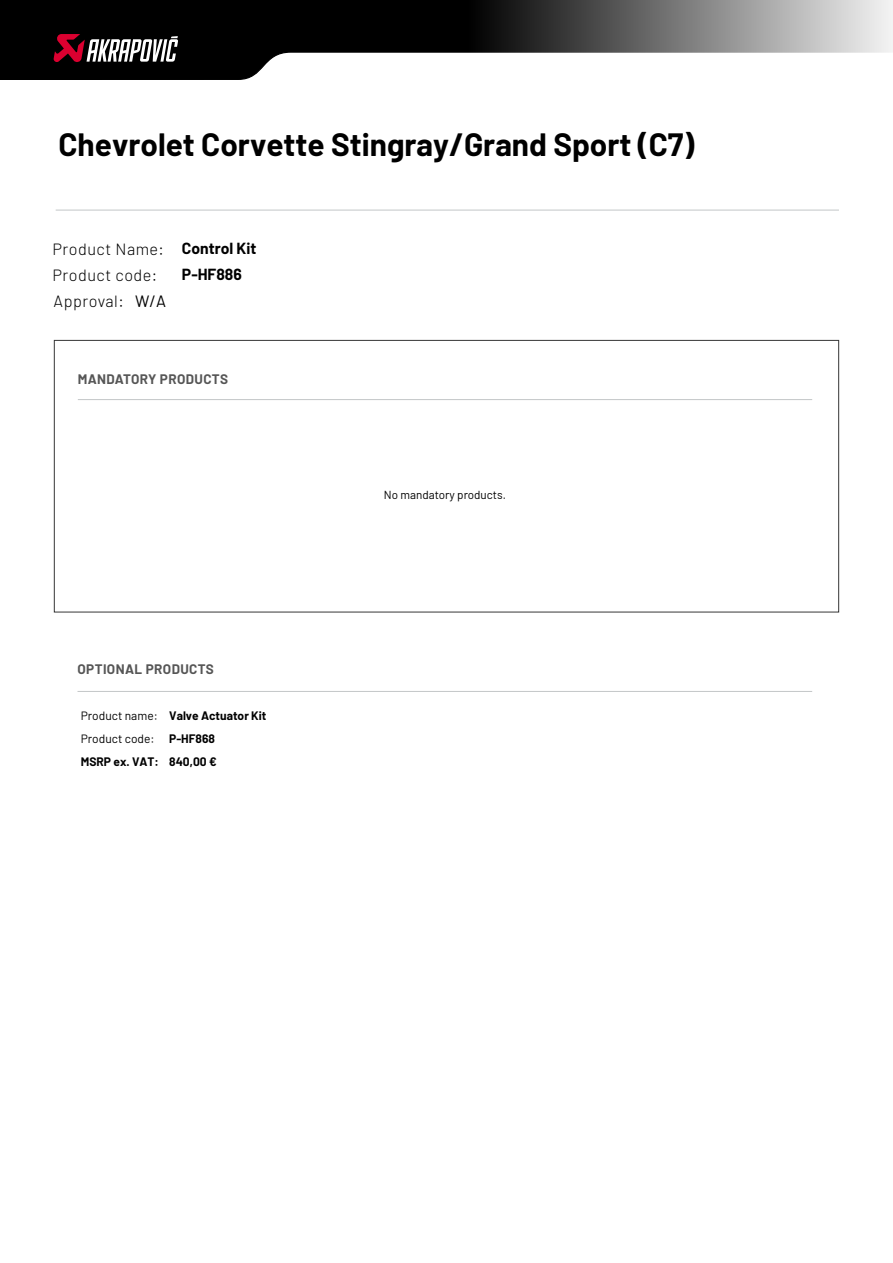
<style>
.page{position:relative;width:893px;height:1263px;background:#fff}
.page>*{position:absolute;margin:0;border:0;box-sizing:border-box;transform-origin:0 0}
.t1{font:700 31.5px "Barlow";color:#000}
.t2{font:16.35px "Barlow";color:#000}
.t3{font:300 16.2px "Barlow";letter-spacing:.03em;color:#000}
.t4{font:700 15.75px/26.2px "Barlow";color:#000}
.t5{font:700 13.5px "Barlow";letter-spacing:.03em;color:#565656}
.t6{font:700 12px/23px "Barlow";color:#000}
.t7{font:12px/23px "Barlow";color:#000}
.t8{font:11.7px "Barlow";color:#000}
</style>
<div class="page">
<svg style="left:0;top:0;width:893px;height:80px"></svg>
<svg style="left:53px;top:34px;width:125px;height:29px"></svg>
<hr style="left:78px;top:399px;width:734px;height:1px;background:#c3c6c7">
<hr style="left:78px;top:691px;width:734px;height:1px;background:#c3c6c7">
<hr style="left:56px;top:210px;width:783px;height:1px;background:#c3c6c7">
<h1 class="t1" style="left:58px;top:125px;width:637px">Chevrolet Corvette Stingray/Grand Sport (C7)</h1>
<h3 class="t3" style="left:53px;top:237px;width:113px">Product Name:</h3>
<h3 class="t3" style="left:53px;top:263px;width:106px">Product code:</h3>
<h3 class="t3" style="left:54px;top:289px;width:72px">Approval:</h3>
<h2 class="t2" style="left:135px;top:290px;width:32px">W/A</h2>
<h3 class="t4" style="left:182px;top:234px;width:76px">Control Kit<br>P-HF886</h3>
<p class="t5" style="left:78px;top:369px;width:152px">MANDATORY PRODUCTS</p>
<p class="t5" style="left:77px;top:659px;width:138px">OPTIONAL PRODUCTS</p>
<p class="t7" style="left:81px;top:703px;width:78px">Product name:<br>Product code:</p>
<p class="t6" style="left:81px;top:749px;width:80px">MSRP ex. VAT:</p>
<p class="t6" style="left:169px;top:703px;width:99px">Valve Actuator Kit<br>P-HF868<br>840,00 €</p>
<p class="t8" style="left:384px;top:487px;width:124px">No mandatory products.</p>
</div>
